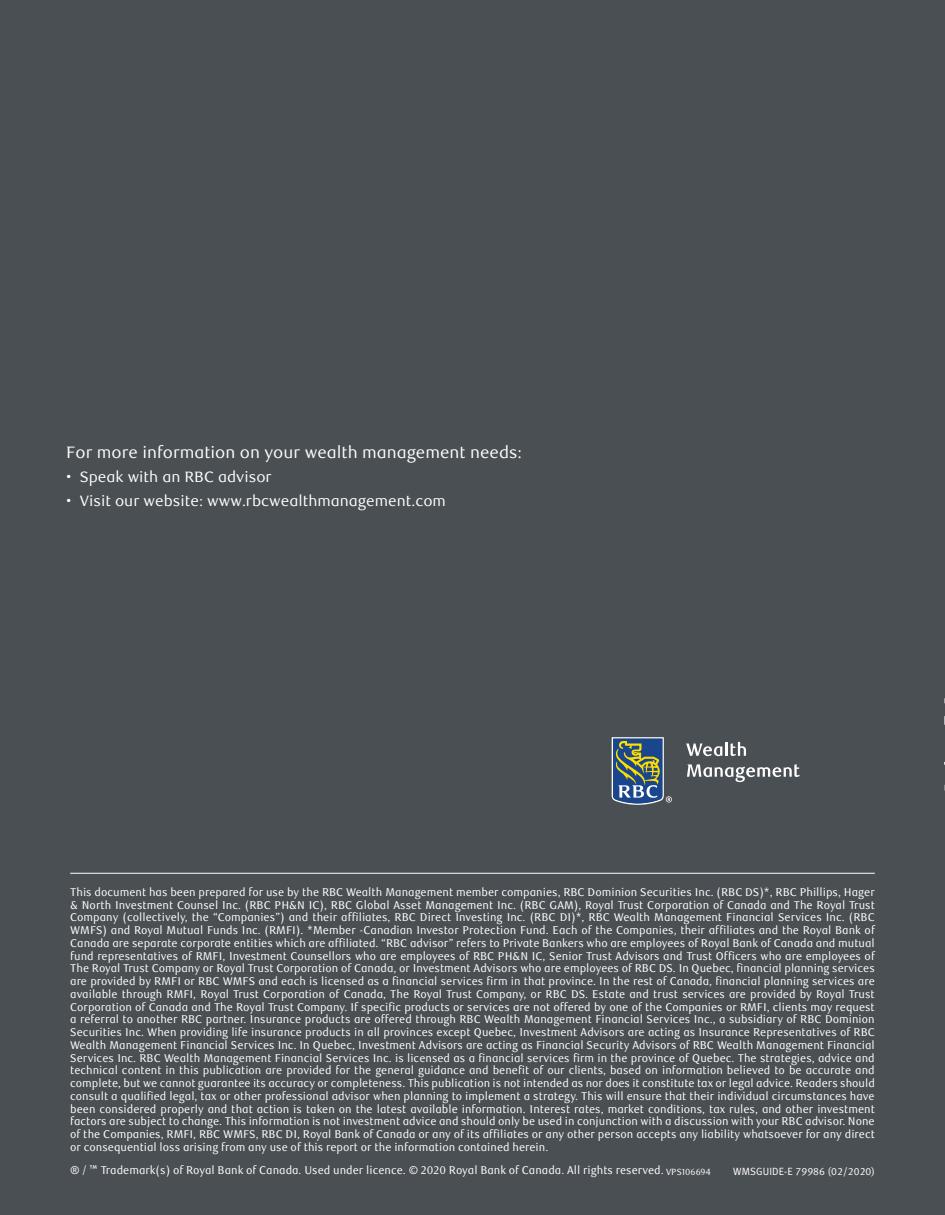
<style>
.page{position:relative;width:945px;height:1215px;background:#4a4f54}
.page>*{position:absolute;margin:0;border:0;box-sizing:border-box;transform-origin:0 0}
.t1{font:16.5px "RBC Text";color:#fff}
.t2{font:15px "RBC Text";color:#fff}
.t3{font:11.25px/12.8px "RBC Text Cond";color:#fff;text-align:justify}
.t4{font:10.5px "Meta Normal LF";letter-spacing:.01em;color:#fff}
.s1{font-size:9px}
</style>
<div class="page">
<hr style="left:70px;top:873px;width:805px;height:1px;background:#fff">
<svg style="left:944px;top:698px;width:1px;height:93px"></svg>
<svg style="left:612px;top:737px;width:60px;height:68px"></svg>
<svg style="left:686px;top:744px;width:36px;height:12px"></svg>
<hr style="left:725px;top:742px;width:3px;height:14px;background:#fff">
<svg style="left:731px;top:742px;width:15px;height:14px"></svg>
<svg style="left:687px;top:764px;width:113px;height:18px"></svg>
<h1 class="t1" style="left:66px;top:442px;width:457px">For more information on your wealth management needs:</h1>
<h2 class="t2" style="left:66px;top:468px;width:207px">• Speak with an RBC advisor</h2>
<h2 class="t2" style="left:66px;top:492px;width:381px">• Visit our website: www.rbcwealthmanagement.com</h2>
<p class="t3" style="left:70px;top:886px;width:806px">This document has been prepared for use by the RBC Wealth Management member companies, RBC Dominion Securities Inc. (RBC DS)*, RBC Phillips, Hager &amp; North Investment Counsel Inc. (RBC PH&amp;N IC), RBC Global Asset Management Inc. (RBC GAM), Royal Trust Corporation of Canada and The Royal Trust Company (collectively, the “Companies”) and their affiliates, RBC Direct Investing Inc. (RBC DI)*, RBC Wealth Management Financial Services Inc. (RBC WMFS) and Royal Mutual Funds Inc. (RMFI). *Member -Canadian Investor Protection Fund. Each of the Companies, their affiliates and the Royal Bank of Canada are separate corporate entities which are affiliated. “RBC advisor” refers to Private Bankers who are employees of Royal Bank of Canada and mutual fund representatives of RMFI, Investment Counsellors who are employees of RBC PH&amp;N IC, Senior Trust Advisors and Trust Officers who are employees of The Royal Trust Company or Royal Trust Corporation of Canada, or Investment Advisors who are employees of RBC DS. In Quebec, financial planning services are provided by RMFI or RBC WMFS and each is licensed as a financial services firm in that province. In the rest of Canada, financial planning services are available through RMFI, Royal Trust Corporation of Canada, The Royal Trust Company, or RBC DS. Estate and trust services are provided by Royal Trust Corporation of Canada and The Royal Trust Company. If specific products or services are not offered by one of the Companies or RMFI, clients may request a referral to another RBC partner. Insurance products are offered through RBC Wealth Management Financial Services Inc., a subsidiary of RBC Dominion Securities Inc. When providing life insurance products in all provinces except Quebec, Investment Advisors are acting as Insurance Representatives of RBC Wealth Management Financial Services Inc. In Quebec, Investment Advisors are acting as Financial Security Advisors of RBC Wealth Management Financial Services Inc. RBC Wealth Management Financial Services Inc. is licensed as a financial services firm in the province of Quebec. The strategies, advice and technical content in this publication are provided for the general guidance and benefit of our clients, based on information believed to be accurate and complete, but we cannot guarantee its accuracy or completeness. This publication is not intended as nor does it constitute tax or legal advice. Readers should consult a qualified legal, tax or other professional advisor when planning to implement a strategy. This will ensure that their individual circumstances have been considered properly and that action is taken on the latest available information. Interest rates, market conditions, tax rules, and other investment factors are subject to change. This information is not investment advice and should only be used in conjunction with a discussion with your RBC advisor. None of the Companies, RMFI, RBC WMFS, RBC DI, Royal Bank of Canada or any of its affiliates or any other person accepts any liability whatsoever for any direct or consequential loss arising from any use of this report or the information contained herein.</p>
<p class="t3" style="left:70px;top:1164px;width:642px">® / ™ Trademark(s) of Royal Bank of Canada. Used under licence. © 2020 Royal Bank of Canada. All rights reserved. <span class="s1">VPS106694</span></p>
<p class="t4" style="left:733px;top:1165px;width:143px">WMSGUIDE-E 79986 (02/2020)</p>
</div>
